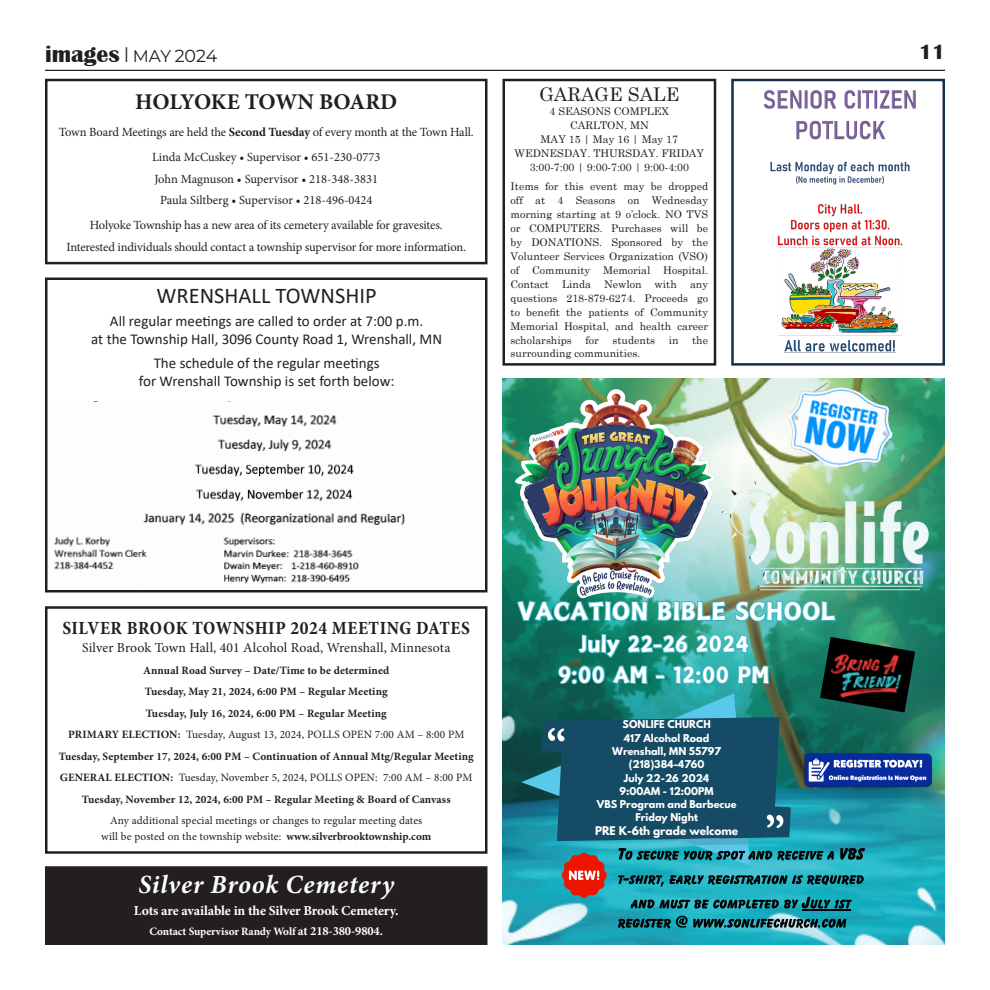
<style>
.page{position:relative;width:990px;height:990px;background:#fff}
.page>*{position:absolute;margin:0;border:0;box-sizing:border-box;transform-origin:0 0}
.t1{font:28px "Canva Mountains And Seas";color:#fff}
.t2{font:italic 700 26.25px "Minion Pro";letter-spacing:.03em;color:#fff}
.t3{font:25.62px "Canva Mountains And Seas";color:#fff}
.t4{font:700 23.75px "Britannic";color:#231f20}
.t5{font:22.5px "Calibri";color:#231f20}
.t6{font:700 22.5px "Minion Pro";letter-spacing:-.01em;color:#231f20}
.t7{font:700 21.25px "Britannic";color:#231f20}
.t8{font:700 condensed 18.75px "Minion Pro";letter-spacing:.03em;color:#231f20}
.t9{font:18.75px "Century Schoolbook";color:#231f20}
.t10{font:15px/18px "Calibri";color:#231f20;text-align:center}
.t11{font:13.75px "Minion Pro";letter-spacing:.01em;color:#231f20}
.t12{font:700 13.75px "Minion Pro";letter-spacing:-.01em;color:#fff}
.t13{font:12.5px/21.2px "Minion Pro";letter-spacing:-.005em;color:#231f20;text-align:center}
.t14{font:700 11.25px/21.5px "Minion Pro";letter-spacing:.01em;color:#231f20}
.t15{font:11.25px/15.9px "Minion Pro";letter-spacing:.01em;color:#231f20;text-align:center}
.t16{font:700 11.25px "Minion Pro";letter-spacing:-.01em;color:#fff}
.t17{font:10.62px/14px "Century Schoolbook";color:#231f20;text-align:center}
.t18{font:700 10.62px "League Spartan";color:#fff}
.t19{font:700 9.62px/13.2px "League Spartan";color:#fff;text-align:center}
.s1{font-family:"Felix Titling";font-weight:400;font-size:17.5px}
.s2{font-family:"Montserrat";font-weight:400;font-size:16.88px}
.s3{font-family:"Montserrat";font-weight:400;font-size:17.5px}
.s4{font-weight:700}
.s5{font-weight:400}
.s6{font-size:12.5px}
</style>
<div class="page">
<hr style="left:45px;top:70px;width:900px;height:1px;background:#231f20">
<div style="left:45px;top:79px;width:442px;height:185px;border:2px solid #231f20"></div>
<div style="left:45px;top:606px;width:442px;height:248px;border:2px solid #231f20"></div>
<div style="left:46px;top:868px;width:440px;height:76px;background:#231f20"></div>
<div style="left:45px;top:866px;width:442px;height:79px;border:2px solid #231f20"></div>
<img style="left:54px;top:401px;width:351px;height:187px">
<div style="left:45px;top:278px;width:442px;height:314px;border:2px solid #231f20"></div>
<div style="left:48px;top:280px;width:437px;height:121px;background:#fff"></div>
<img style="left:502px;top:378px;width:443px;height:567px">
<img style="left:724px;top:473px;width:215px;height:133px">
<img style="left:510px;top:382px;width:214px;height:224px">
<img style="left:780px;top:378px;width:121px;height:102px">
<svg style="left:516px;top:580px;width:321px;height:215px;background:#368e7e"></svg>
<svg style="left:557px;top:591px;width:213px;height:107px;background:#30988f"></svg>
<img style="left:820px;top:637px;width:95px;height:76px">
<svg style="left:521px;top:693px;width:229px;height:173px;background:#1c7c7f"></svg>
<hr style="left:802px;top:910px;width:49px;height:1px;background:#000">
<img style="left:865px;top:754px;width:66px;height:33px">
<svg style="left:542px;top:717px;width:323px;height:192px;background:#236e81"></svg>
<svg style="left:618px;top:916px;width:228px;height:13px;background:#226d77"></svg>
<img style="left:763px;top:90px;width:153px;height:263px">
<div style="left:731px;top:79px;width:214px;height:287px;border:2px solid #192d4c"></div>
<div style="left:502px;top:79px;width:214px;height:287px;border:2px solid #231f20"></div>
<h3 class="t4" style="left:45px;top:41px;width:174px">images <span class="s1">|</span> <span class="s2">MAY</span> <span class="s3">2024</span></h3>
<h3 class="t7" style="left:919px;top:40px;width:27px">11</h3>
<h3 class="t6" style="left:135px;top:86px;width:262px">HOLYOKE TOWN BOARD</h3>
<p class="t13" style="left:59px;top:119px;width:416px;line-height:25.5px">Town Board Meetings are held the <span class="s4">Second Tuesday</span> of every month at the Town Hall.<br>Linda McCuskey • Supervisor • 651-230-0773</p>
<p class="t13" style="left:154px;top:168px;width:225px">John Magnuson • Supervisor • 218-348-3831<br>Paula Siltberg • Supervisor • 218-496-0424</p>
<p class="t13" style="left:66px;top:215px;width:401px">Holyoke Township has a new area of its cemetery available for gravesites.<br>Interested individuals should contact a township supervisor for more information.</p>
<h3 class="t9" style="left:539px;top:78px;width:141px">GARAGE SALE</h3>
<p class="t17" style="left:515px;top:103px;width:191px">4 SEASONS COMPLEX<br>CARLTON, MN<br>MAY 15 | May 16 | May 17<br>WEDNESDAY. THURSDAY. FRIDAY<br>3:00-7:00 | 9:00-7:00 | 9:00-4:00</p>
<p class="t17" style="left:511px;top:178px;width:199px;text-align:justify">Items for this event may be dropped off at 4 Seasons on Wednesday morning starting at 9 o’clock. NO TVS or COMPUTERS. Purchases will be by DONATIONS. Sponsored by the Volunteer Services Organization (VSO) of Community Memorial Hospital.<br>Contact Linda Newlon with any questions 218-879-6274. Proceeds go to benefit the patients of Community Memorial Hospital, and health career scholarships</p>
<h3 class="t5" style="left:157px;top:279px;width:222px">WRENSHALL TOWNSHIP</h3>
<h3 class="t10" style="left:91px;top:312px;width:352px">All regular meetings are called to order at 7:00 p.m.<br>at the Township Hall, 3096 County Road 1, Wrenshall, MN</h3>
<h3 class="t10" style="left:139px;top:353px;width:257px">The schedule of the regular meetings<br>for Wrenshall Township is set forth below:</h3>
<p class="t17" style="left:585px;top:332px;width:15px">for</p>
<p class="t17" style="left:613px;top:332px;width:44px">students</p>
<p class="t17" style="left:669px;top:332px;width:11px">in</p>
<p class="t17" style="left:692px;top:332px;width:17px">the</p>
<p class="t17" style="left:511px;top:346px;width:131px">surrounding communities.</p>
<h3 class="t8" style="left:63px;top:615px;width:409px">SILVER BROOK TOWNSHIP 2024 MEETING DATES</h3>
<p class="t11" style="left:82px;top:639px;width:370px">Silver Brook Town Hall, 401 Alcohol Road, Wrenshall, Minnesota</p>
<p class="t14" style="left:143px;top:659px;width:248px">Annual Road Survey – Date/Time to be determined</p>
<p class="t14" style="left:145px;top:681px;width:244px">Tuesday, May 21, 2024, 6:00 PM – Regular Meeting</p>
<p class="t14" style="left:146px;top:702px;width:243px">Tuesday, July 16, 2024, 6:00 PM – Regular Meeting</p>
<p class="t15" style="left:68px;top:727px;width:247px"><span class="s4">PRIMARY ELECTION:</span> Tuesday, August 13, 2024, POLL</p>
<p class="t15" style="left:334px;top:727px;width:17px">S OPEN</p>
<p class="t15" style="left:375px;top:727px;width:91px">7:00 AM – 8:00 PM</p>
<p class="t14" style="left:59px;top:745px;width:417px">Tuesday, September 17, 2024, 6:00 PM – Continuation of Annual Mtg/Regular Meeting<br>GENERAL ELECTION: <span class="s5">Tuesday, November 5, 2024, POLL</span></p>
<p class="t15" style="left:337px;top:770px;width:17px">S OPEN</p>
<p class="t15" style="left:375px;top:770px;width:99px">: 7:00 AM – 8:00 PM</p>
<p class="t14" style="left:82px;top:788px;width:370px">Tuesday, November 12, 2024, 6:00 PM – Regular Meeting &amp; Board of Canvass</p>
<p class="t15" style="left:101px;top:813px;width:332px">Any additional special meetings or changes to regular meeting dates will be posted on the township website: <span class="s4">www.silverbrooktownship.com</span></p>
<h2 class="t2" style="left:138px;top:866px;width:257px">Silver Brook Cemetery</h2>
<p class="t12" style="left:134px;top:901px;width:266px">Lots are available in the Silver Brook Cemetery.</p>
<p class="t16" style="left:150px;top:923px;width:235px">Contact Supervisor Randy Wolf <span class="s6">at 218-380-9804.</span></p>
<h1 class="t1" style="left:517px;top:590px;width:319px">VACATION BIBLE SCHOOL</h1>
<h3 class="t3" style="left:579px;top:625px;width:172px">July 22-26 2024</h3>
<h3 class="t3" style="left:558px;top:655px;width:213px">9:00 AM - 12:00 PM</h3>
<p class="t19" style="left:597px;top:718px;width:141px">SONLIFE CHURCH<br>417 Alcohol Road<br>Wrenshall, MN 55797 (218)384-4760<br>July 22-26 2024<br>9:00AM - 12:00PM<br>VBS Program and Barbecue<br>Friday Night</p>
<p class="t18" style="left:595px;top:823px;width:145px">PRE K-6th grade welcome</p>
</div>
